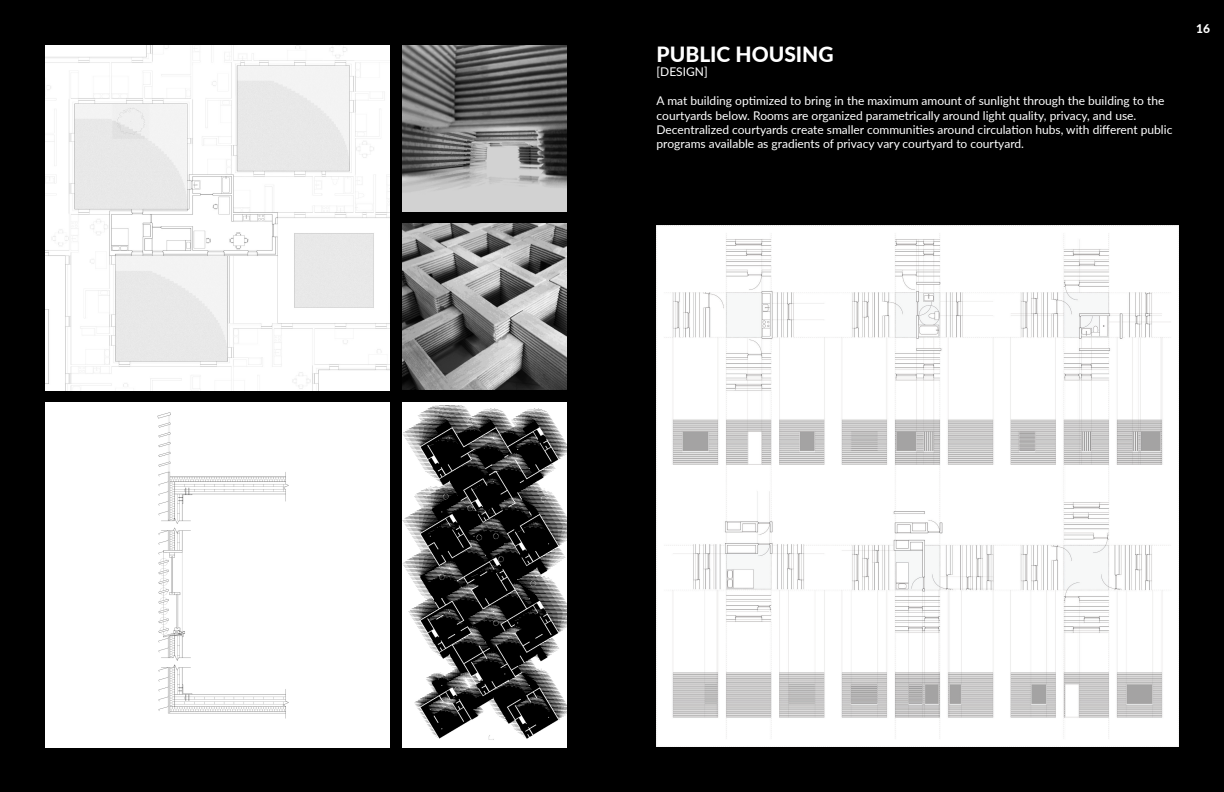
<style>
.page{position:relative;width:1224px;height:792px;background:#000}
.page>*{position:absolute;margin:0;border:0;box-sizing:border-box;transform-origin:0 0}
.t1{font:800 21px "Lato";color:#fff}
.t2{font:12px/14.4px "Lato";color:#fff}
.t3{font:800 12px "Lato";color:#fff}
</style>
<div class="page">
<div style="left:402px;top:402px;width:165px;height:345px;background:#fff"></div>
<img style="left:402px;top:406px;width:165px;height:334px">
<img style="left:657px;top:225px;width:522px;height:522px">
<img style="left:45px;top:402px;width:345px;height:345px">
<img style="left:402px;top:224px;width:165px;height:166px">
<img style="left:402px;top:45px;width:165px;height:166px">
<img style="left:45px;top:45px;width:345px;height:345px">
<p class="t1" style="left:657px;top:39px;width:179px">PUBLIC HOUSING</p>
<p class="t2" style="left:657px;top:64px;width:53px">[DESIGN]</p>
<p class="t2" style="left:657px;top:93px;width:509px">A mat building optimized to bring in the maximum amount of sunlight through the building to the</p>
<p class="t2" style="left:657px;top:107px;width:481px">courtyards below. Rooms are organized parametrically around light quality, privacy, and use.</p>
<p class="t2" style="left:657px;top:122px;width:517px">Decentralized courtyards create smaller communities around circulation hubs, with different public programs available as gradients of privacy vary courtyard to courtyard.</p>
<p class="t3" style="left:1196px;top:20px;width:15px">16</p>
</div>
